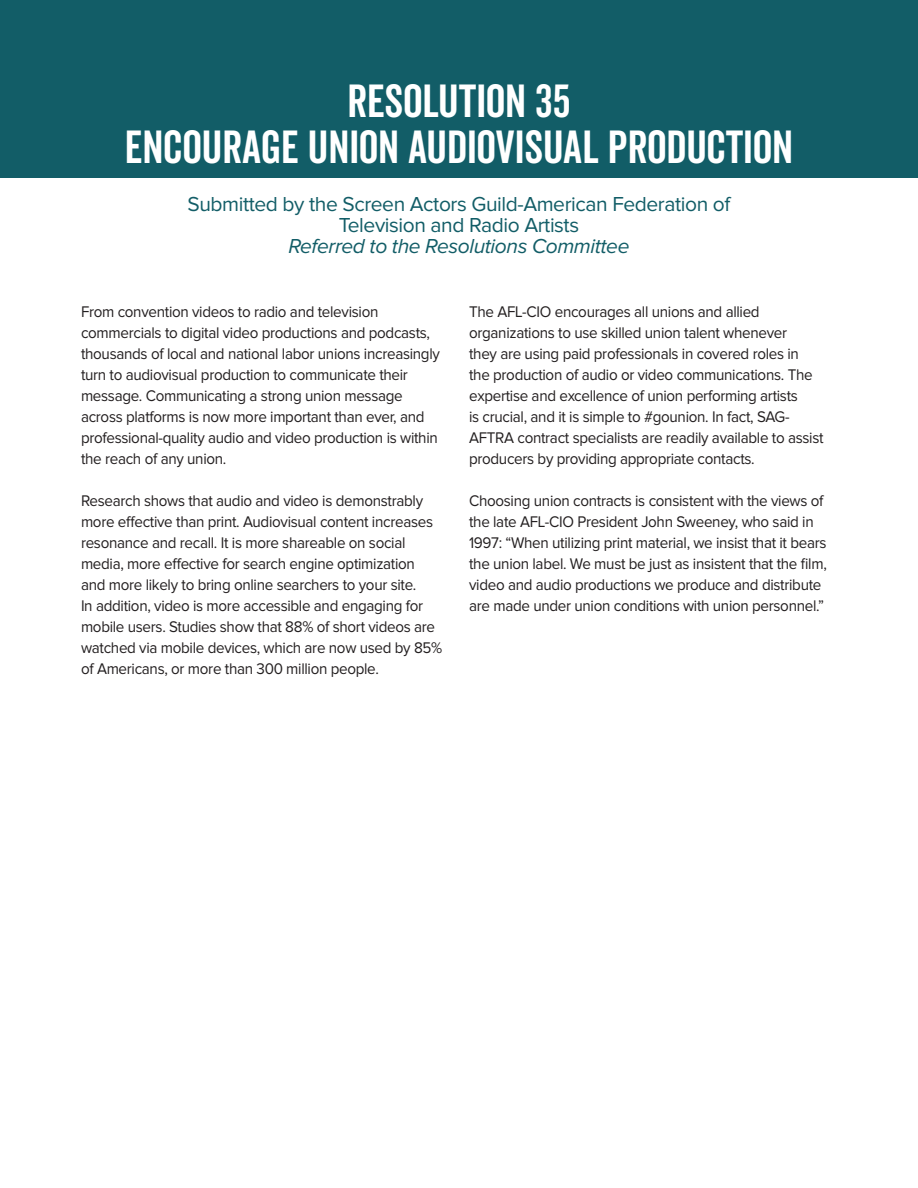
<style>
.page{position:relative;width:918px;height:1188px;background:#fff}
.page>*{position:absolute;margin:0;border:0;box-sizing:border-box;transform-origin:0 0}
.t1{font:45px/46.5px "Veneer Clean";color:#fff;text-align:center}
.t2{font:21px/21px "Proxima Nova";letter-spacing:-.02em;color:#125d67;text-align:center}
.t3{font:italic 21px "Proxima Nova";letter-spacing:-.02em;color:#125d67}
.t4{font:15.9px/21px "Proxima Nova";letter-spacing:-.02em;color:#231f20;scale:.95 1}
</style>
<div class="page">
<div style="left:0;top:0;width:918px;height:177px;background:#125d67"></div>
<h1 class="t1" style="left:125px;top:77px;width:670px">RESOLUTION 35<br>ENCOURAGE UNION AUDIOVISUAL PRODUCTION</h1>
<h2 class="t2" style="left:187px;top:195px;width:545px">Submitted by the Screen Actors Guild-American Federation of<br>Television and Radio Artists</h2>
<h2 class="t3" style="left:288px;top:235px;width:343px">Referred to the Resolutions Committee</h2>
<p class="t4" style="left:81px;top:302px;width:379px">From convention videos to radio and television commercials to digital video productions and podcasts, thousands of local and national labor unions increasingly turn to audiovisual production to communicate their message. Communicating a strong union message across platforms is now more important than ever, and professional-quality audio and video production is within the reach of any union.</p>
<p class="t4" style="left:81px;top:491px;width:382px">Research shows that audio and video is demonstrably more effective than print. Audiovisual content increases resonance and recall. It is more shareable on social media, more effective for search engine optimization and more likely to bring online searchers to your site.<br>In addition, video is more accessible and engaging for mobile users. Studies show that 88% of short videos are watched via mobile devices, which are now used by 85% of Americans, or more than 300 million people.</p>
<p class="t4" style="left:469px;top:302px;width:375px">The AFL-CIO encourages all unions and allied organizations to use skilled union talent whenever<br>they are using paid professionals in covered roles in the production of audio or video communications. The expertise and excellence of union performing artists<br>is crucial, and it is simple to #gounion. In fact, SAG-AFTRA contract specialists are readily available to assist producers by providing appropriate contacts.</p>
<p class="t4" style="left:469px;top:491px;width:378px">Choosing union contracts is consistent with the views of the late AFL-CIO President John Sweeney, who said in 1997: “When utilizing print material, we insist that it bears the union label. We must be just as insistent that the film, video and audio productions we produce and distribute are made under union conditions with union personnel.”</p>
</div>
